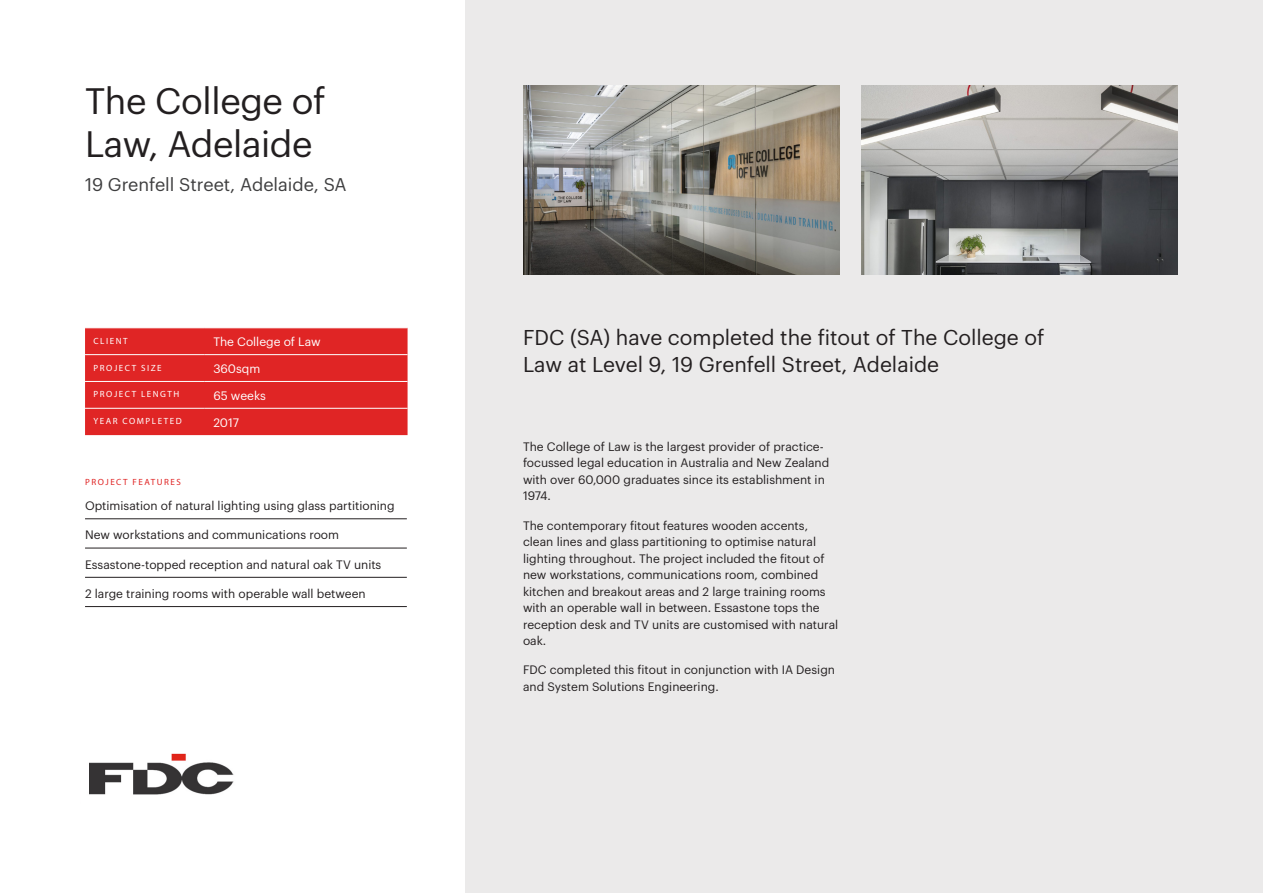
<style>
.page{position:relative;width:1263px;height:893px;background:#fff}
.page>*{position:absolute;margin:0;border:0;box-sizing:border-box;transform-origin:0 0}
.Project_Title{font:36px/42px "Graphik";letter-spacing:-.01em;color:#231f20}
.Intro_Paragraph{font:21px/27px "Graphik";color:#231f20}
.Project_Location{font:18px "Graphik";color:#3e3e3f}
.Body_Copy{font:12px/16.5px "Graphik";color:#231f20}
.Project_Features{font:12px "Graphik";color:#231f20}
.Body_Copy-2{font:12px "Graphik";color:#fff}
.Quick_Facts_Titles{font:9px "Myriad Pro";letter-spacing:.17em;color:#fff}
.Quick_Facts_Titles-2{font:9px "Myriad Pro";letter-spacing:.17em;color:#e02525}
</style>
<div class="page">
<div style="left:465px;top:0;width:798px;height:893px;background:#ebeaea"></div>
<img style="left:523px;top:85px;width:317px;height:190px">
<img style="left:861px;top:85px;width:317px;height:190px">
<hr style="left:85px;top:518px;width:322px;height:1px;background:#231f20">
<hr style="left:85px;top:548px;width:322px;height:1px;background:#231f20">
<hr style="left:85px;top:577px;width:322px;height:1px;background:#231f20">
<hr style="left:85px;top:606px;width:322px;height:1px;background:#231f20">
<div style="left:85px;top:328px;width:323px;height:107px;background:#e02525"></div>
<hr style="left:85px;top:354px;width:120px;height:1px;background:#fff">
<hr style="left:205px;top:354px;width:203px;height:1px;background:#fff">
<hr style="left:85px;top:381px;width:120px;height:1px;background:#fff">
<hr style="left:205px;top:381px;width:203px;height:1px;background:#fff">
<hr style="left:85px;top:408px;width:120px;height:1px;background:#fff">
<hr style="left:205px;top:408px;width:203px;height:1px;background:#fff">
<img style="left:89px;top:753px;width:145px;height:42px">
<p class="Project_Title" style="left:85px;top:77px;width:242px">The College of<br>Law, Adelaide</p>
<p class="Project_Location" style="left:85px;top:170px;width:263px">19 Grenfell Street, Adelaide, SA</p>
<p class="Quick_Facts_Titles" style="left:94px;top:335px;width:36px">CLIENT</p>
<p class="Body_Copy-2" style="left:213px;top:333px;width:109px">The College of Law</p>
<p class="Quick_Facts_Titles" style="left:94px;top:362px;width:70px">PROJECT SIZE</p>
<p class="Body_Copy-2" style="left:213px;top:360px;width:48px">360sqm</p>
<p class="Quick_Facts_Titles" style="left:94px;top:389px;width:87px">PROJECT LENGTH</p>
<p class="Body_Copy-2" style="left:213px;top:386px;width:54px">65 weeks</p>
<p class="Quick_Facts_Titles" style="left:94px;top:416px;width:90px">YEAR COMPLETED</p>
<p class="Body_Copy-2" style="left:213px;top:413px;width:27px">2017</p>
<p class="Quick_Facts_Titles-2" style="left:85px;top:476px;width:97px">PROJECT FEATURES</p>
<p class="Project_Features" style="left:85px;top:497px;width:311px">Optimisation of natural lighting using glass partitioning</p>
<p class="Project_Features" style="left:85px;top:526px;width:256px">New workstations and communications room</p>
<p class="Project_Features" style="left:85px;top:555px;width:298px">Essastone-topped reception and natural oak TV units</p>
<p class="Project_Features" style="left:85px;top:584px;width:282px">2 large training rooms with operable wall between</p>
<p class="Intro_Paragraph" style="left:523px;top:322px;width:523px">FDC (SA) have completed the fitout of The College of<br>Law at Level 9, 19 Grenfell Street, Adelaide</p>
<p class="Body_Copy" style="left:523px;top:437px;width:308px">The College of Law is the largest provider of practice&shy;focussed legal education in Australia and New Zealand with over 60,000 graduates since its establishment in 1974.</p>
<p class="Body_Copy" style="left:523px;top:516px;width:317px">The contemporary fitout features wooden accents, clean lines and glass partitioning to optimise natural lighting throughout. The project included the fitout of new workstations, communications room, combined kitchen and breakout areas and 2 large training rooms with an operable wall in between. Essastone tops the reception desk and TV units are customised with natural oak.</p>
<p class="Body_Copy" style="left:523px;top:661px;width:313px">FDC completed this fitout in conjunction with IA Design and System Solutions Engineering.</p>
</div>
